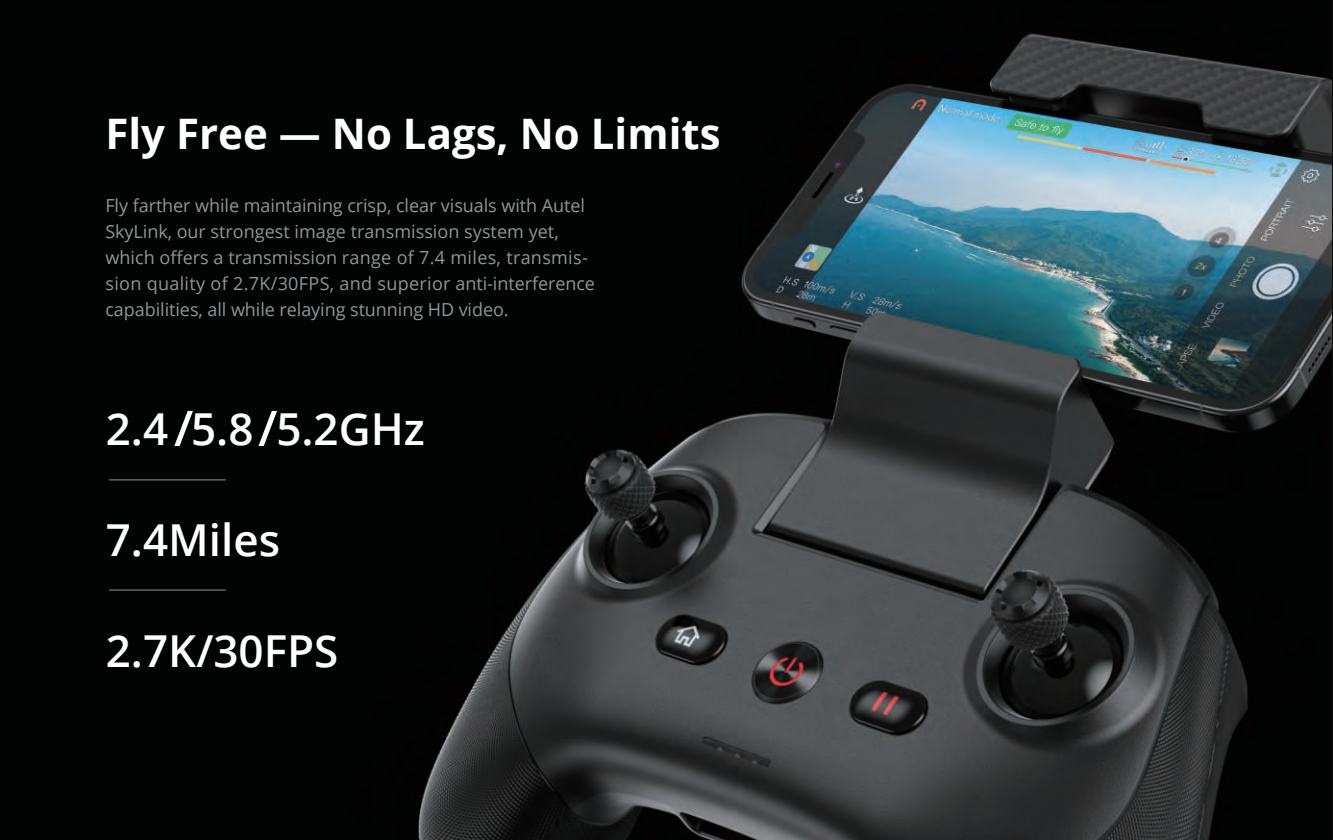
<style>
.page{position:relative;width:1333px;height:840px;background:#fff}
.page>*{position:absolute;margin:0;border:0;box-sizing:border-box;transform-origin:0 0}
.t1{font:600 44px "Open Sans";color:#fff}
.t2{font:700 42px "Open Sans";color:#fff}
.t3{font:18px/26px "Open Sans";letter-spacing:-.005em;color:#939598}
</style>
<div class="page">
<img style="left:0;top:0;width:1333px;height:839px">
<svg style="left:1331px;top:0;width:1px;height:839px"></svg>
<svg style="left:174px;top:410px;width:19px;height:35px"></svg>
<svg style="left:258px;top:410px;width:19px;height:35px"></svg>
<hr style="left:109px;top:479px;width:117px;height:1px;background:#939598">
<hr style="left:109px;top:589px;width:117px;height:1px;background:#939598">
<h2 class="t2" style="left:105px;top:104px;width:616px">Fly Free — No Lags, No Limits</h2>
<p class="t3" style="left:105px;top:192px;width:491px">Fly farther while maintaining crisp, clear visuals with Autel SkyLink, our strongest image transmission system yet, which offers a transmission range of 7.4 miles, transmis&shy;sion quality of 2.7K/30FPS, and superior anti-interference capabilities, all while relaying stunning HD video.</p>
<h1 class="t1" style="left:106px;top:398px;width:320px">2.4 5.8 5.2GHz</h1>
<h1 class="t1" style="left:106px;top:509px;width:176px">7.4Miles</h1>
<h1 class="t1" style="left:106px;top:620px;width:234px">2.7K/30FPS</h1>
</div>
